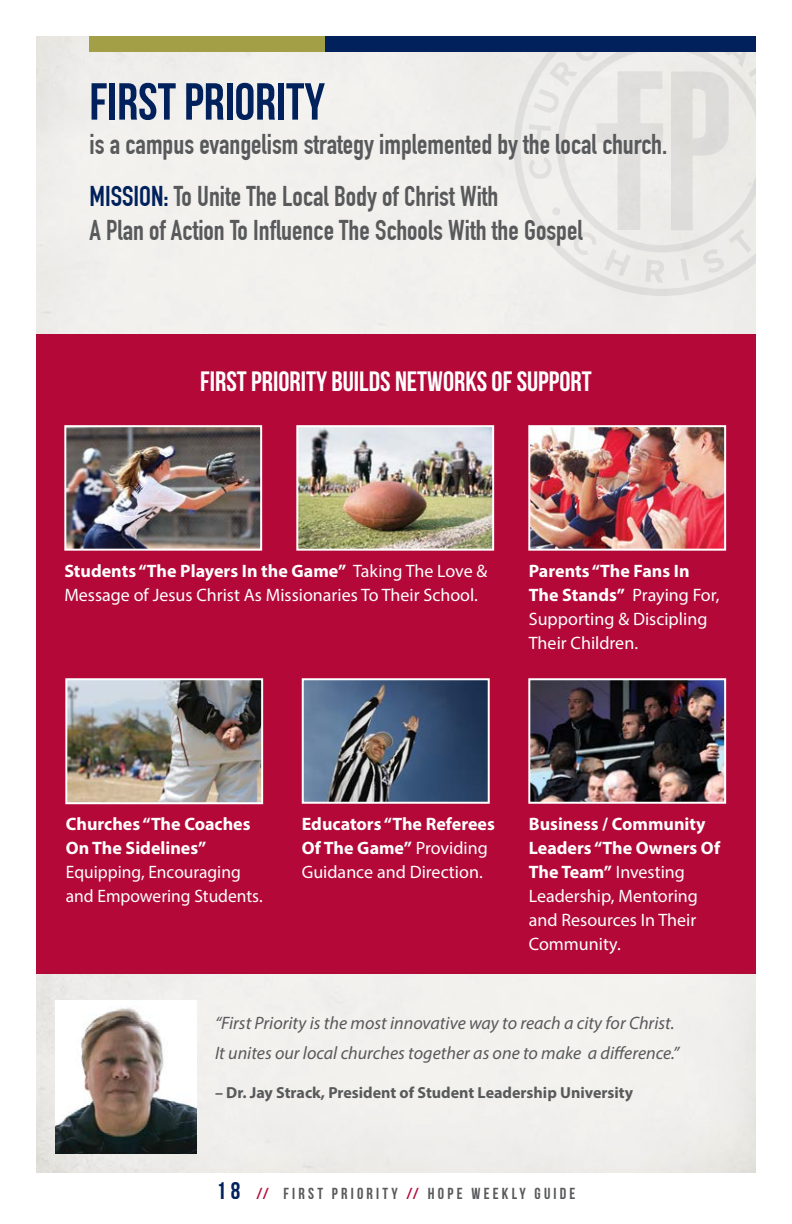
<style>
.page{position:relative;width:792px;height:1224px;background:#fff}
.page>*{position:absolute;margin:0;border:0;box-sizing:border-box;transform-origin:0 0}
.t1{font:52px "Bebas Neue";color:#00215b}
.t2{font:700 28px/52px "DIN Condensed";color:#58595b}
.t3{font:28px "Bebas Neue";color:#fff}
.t4{font:18px/24px "Myriad Pro";color:#fff}
.t5{font:italic 18px/30px "Myriad Pro";color:#58595b}
.t6{font:700 18px/24px "Myriad Pro";color:#fff}
.t7{font:700 16px "Myriad Pro";color:#58595b}
.t8{font:16px "Bebas Neue";letter-spacing:.2em;color:#58595b}
.s1{color:#00215b}
.s2{font-weight:700}
.s3{font-weight:400}
.s4{font-size:24px;color:#00215b}
.s5{color:#b30838}
</style>
<div class="page">
<div style="left:36px;top:36px;width:720px;height:1136px;background:#f2f0ed"></div>
<svg style="left:514px;top:51px;width:242px;height:245px;background:#e8e7e4"></svg>
<div style="left:325px;top:36px;width:431px;height:15px;background:#00215b"></div>
<div style="left:89px;top:36px;width:236px;height:15px;background:#a39f46"></div>
<div style="left:36px;top:334px;width:720px;height:639px;background:#b30838"></div>
<img style="left:68px;top:681px;width:192px;height:120px">
<div style="left:65px;top:678px;width:198px;height:126px;border:2px solid #fff"></div>
<img style="left:67px;top:428px;width:192px;height:120px">
<div style="left:64px;top:425px;width:198px;height:126px;border:2px solid #fff"></div>
<img style="left:299px;top:428px;width:192px;height:120px">
<div style="left:296px;top:425px;width:198px;height:126px;border:2px solid #fff"></div>
<img style="left:531px;top:428px;width:192px;height:120px">
<div style="left:528px;top:425px;width:198px;height:126px;border:2px solid #fff"></div>
<img style="left:305px;top:681px;width:182px;height:120px">
<div style="left:302px;top:678px;width:188px;height:126px;border:2px solid #fff"></div>
<img style="left:531px;top:681px;width:192px;height:120px">
<div style="left:528px;top:678px;width:198px;height:126px;border:2px solid #fff"></div>
<img style="left:55px;top:1001px;width:142px;height:153px">
<h1 class="t1" style="left:89px;top:73px;width:237px">FIRST PRIORITY</h1>
<h2 class="t2" style="left:89px;top:122px;width:579px">is a campus evangelism strategy implemented by the local church.<br><span class="s1">MISSION:</span> To Unite The Local Body of Christ With</h2>
<h2 class="t2" style="left:89px;top:208px;width:495px">A Plan of Action To Influence The Schools With the Gospel</h2>
<h2 class="t3" style="left:200px;top:366px;width:393px">FIRST PRIORITY BUILDS NETWORKS OF SUPPORT</h2>
<p class="t4" style="left:64px;top:559px;width:425px"><span class="s2">Students “The Players In the Game”</span> Taking The Love &amp;<br>Message of Jesus Christ As Missionaries To Their School.</p>
<p class="t4" style="left:529px;top:559px;width:192px"><span class="s2">Parents “The Fans In<br>The Stands”</span> Praying For,<br>Supporting &amp; Discipling<br>Their Children.</p>
<p class="t6" style="left:66px;top:812px;width:186px">Churches “The Coaches<br>On The Sidelines”</p>
<p class="t4" style="left:66px;top:860px;width:198px">Equipping, Encouraging and Empowering Students.</p>
<p class="t6" style="left:302px;top:812px;width:195px">Educators “The Referees<br>Of The Game” <span class="s3">Providing<br>Guidance and Direction.</span></p>
<p class="t4" style="left:529px;top:812px;width:193px"><span class="s2">Business / Community<br>Leaders “The Owners Of<br>The Team”</span> Investing<br>Leadership, Mentoring and Resources In Their<br>Community.</p>
<p class="t5" style="left:215px;top:1008px;width:466px">“First Priority is the most innovative way to reach a city for Christ.<br>It unites our local churches together as one to make a difference.”</p>
<p class="t7" style="left:215px;top:1083px;width:420px">– Dr. Jay Strack, President of Student Leadership University</p>
<p class="t8" style="left:217px;top:1184px;width:360px"><span class="s4">18</span> <span class="s5">//</span> FIRST PRIORITY <span class="s5">//</span> HOPE WEEKLY GUIDE</p>
</div>
